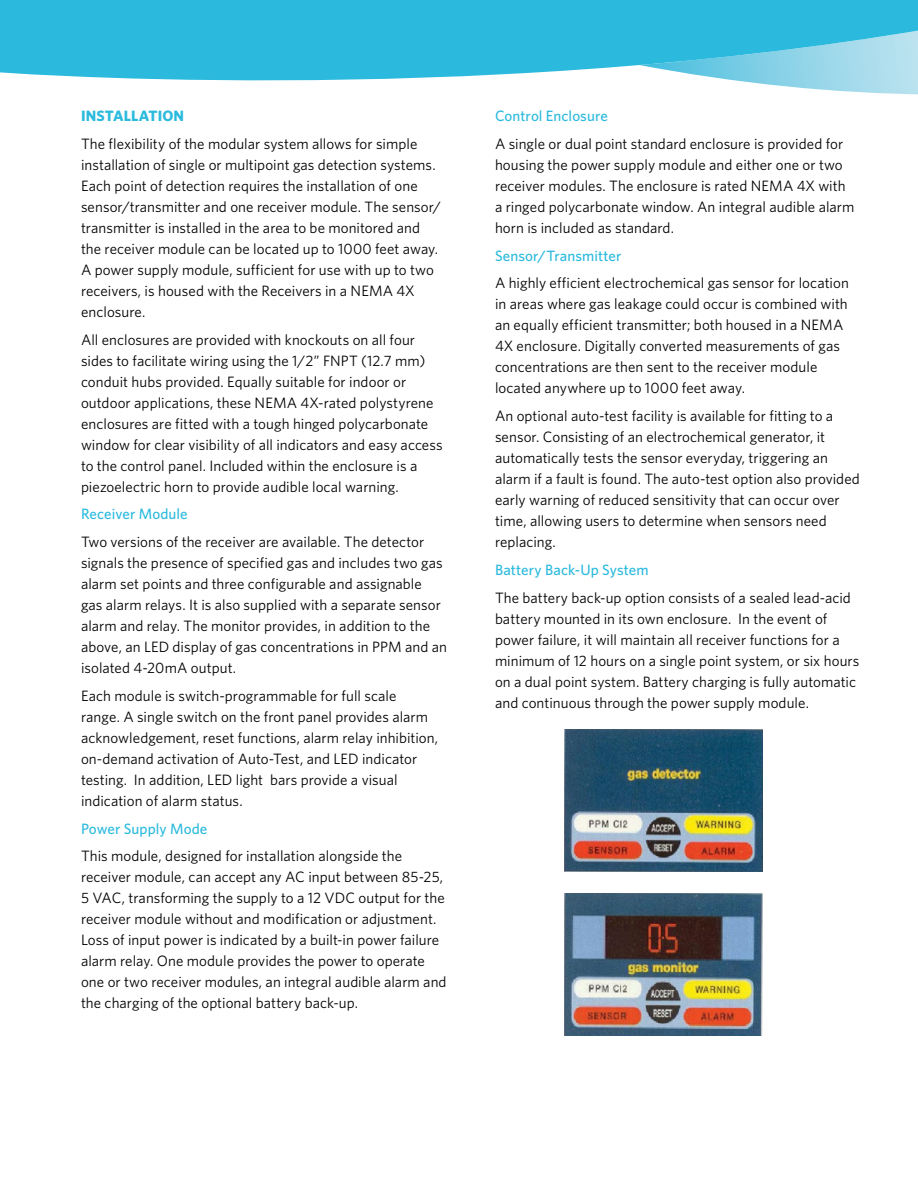
<style>
.page{position:relative;width:918px;height:1188px;background:#fff}
.page>*{position:absolute;margin:0;border:0;box-sizing:border-box;transform-origin:0 0}
.t1{font:15px/21px "Whitney HTF";letter-spacing:.005em;color:#000}
.t2{font:500 15px "Whitney HTF";letter-spacing:.005em;color:#2bbadd}
.t3{font:700 15px "Whitney HTF";letter-spacing:.01em;color:#2bbadd}
</style>
<div class="page">
<svg style="left:0;top:0;width:918px;height:95px;fill:#2bbadd"></svg>
<img style="left:565px;top:729px;width:197px;height:143px">
<img style="left:565px;top:893px;width:197px;height:143px">
<p class="t3" style="left:81px;top:107px;width:105px">INSTALLATION</p>
<p class="t1" style="left:81px;top:133px;width:362px">The flexibility of the modular system allows for simple installation of single or multipoint gas detection systems.<br>Each point of detection requires the installation of one sensor/transmitter and one receiver module. The sensor/ transmitter is installed in the area to be monitored and the receiver module can be located up to 1000 feet away.<br>A power supply module, sufficient for use with up to two receivers, is housed with the Receivers in a NEMA 4X enclosure.</p>
<p class="t1" style="left:81px;top:329px;width:363px">All enclosures are provided with knockouts on all four sides to facilitate wiring using the 1/2” FNPT (12.7 mm) conduit hubs provided. Equally suitable for indoor or outdoor applications, these NEMA 4X-rated polystyrene enclosures are fitted with a tough hinged polycarbonate window for clear visibility of all indicators and easy access to the control panel. Included within the enclosure is a piezoelectric horn to provide audible local warning.</p>
<p class="t2" style="left:81px;top:505px;width:108px">Receiver Module</p>
<p class="t1" style="left:81px;top:531px;width:368px">Two versions of the receiver are available. The detector signals the presence of specified gas and includes two gas alarm set points and three configurable and assignable gas alarm relays. It is also supplied with a separate sensor alarm and relay. The monitor provides, in addition to the above, an LED display of gas concentrations in PPM and an isolated 4-20mA output.</p>
<p class="t1" style="left:81px;top:685px;width:359px">Each module is switch-programmable for full scale range. A single switch on the front panel provides alarm acknowledgement, reset functions, alarm relay inhibition, on-demand activation of Auto-Test, and LED indicator testing. In addition, LED light bars provide a visual indication of alarm status.</p>
<p class="t2" style="left:81px;top:819px;width:128px">Power Supply Mode</p>
<p class="t1" style="left:81px;top:845px;width:367px">This module, designed for installation alongside the receiver module, can accept any AC input between 85-25, 5 VAC, transforming the supply to a 12 VDC output for the receiver module without and modification or adjustment.<br>Loss of input power is indicated by a built-in power failure alarm relay. One module provides the power to operate one or two receiver modules, an integral audible alarm and the charging of the optional battery back-up.</p>
<p class="t2" style="left:495px;top:107px;width:114px">Control Enclosure</p>
<p class="t1" style="left:495px;top:133px;width:361px">A single or dual point standard enclosure is provided for housing the power supply module and either one or two receiver modules. The enclosure is rated NEMA 4X with a ringed polycarbonate window. An integral audible alarm horn is included as standard.</p>
<p class="t2" style="left:495px;top:246px;width:128px">Sensor/Transmitter</p>
<p class="t1" style="left:495px;top:272px;width:355px">A highly efficient electrochemical gas sensor for location in areas where gas leakage could occur is combined with an equally efficient transmitter; both housed in a NEMA 4X enclosure. Digitally converted measurements of gas concentrations are then sent to the receiver module located anywhere up to 1000 feet away.</p>
<p class="t1" style="left:495px;top:405px;width:366px">An optional auto-test facility is available for fitting to a sensor. Consisting of an electrochemical generator, it automatically tests the sensor everyday, triggering an alarm if a fault is found. The auto-test option also provided early warning of reduced sensitivity that can occur over time, allowing users to determine when sensors need replacing.</p>
<p class="t2" style="left:495px;top:561px;width:155px">Battery Back-Up System</p>
<p class="t1" style="left:495px;top:587px;width:366px">The battery back-up option consists of a sealed lead-acid battery mounted in its own enclosure. In the event of power failure, it will maintain all receiver functions for a minimum of 12 hours on a single point system, or six hours on a dual point system. Battery charging is fully automatic and continuous through the power supply module.</p>
</div>
